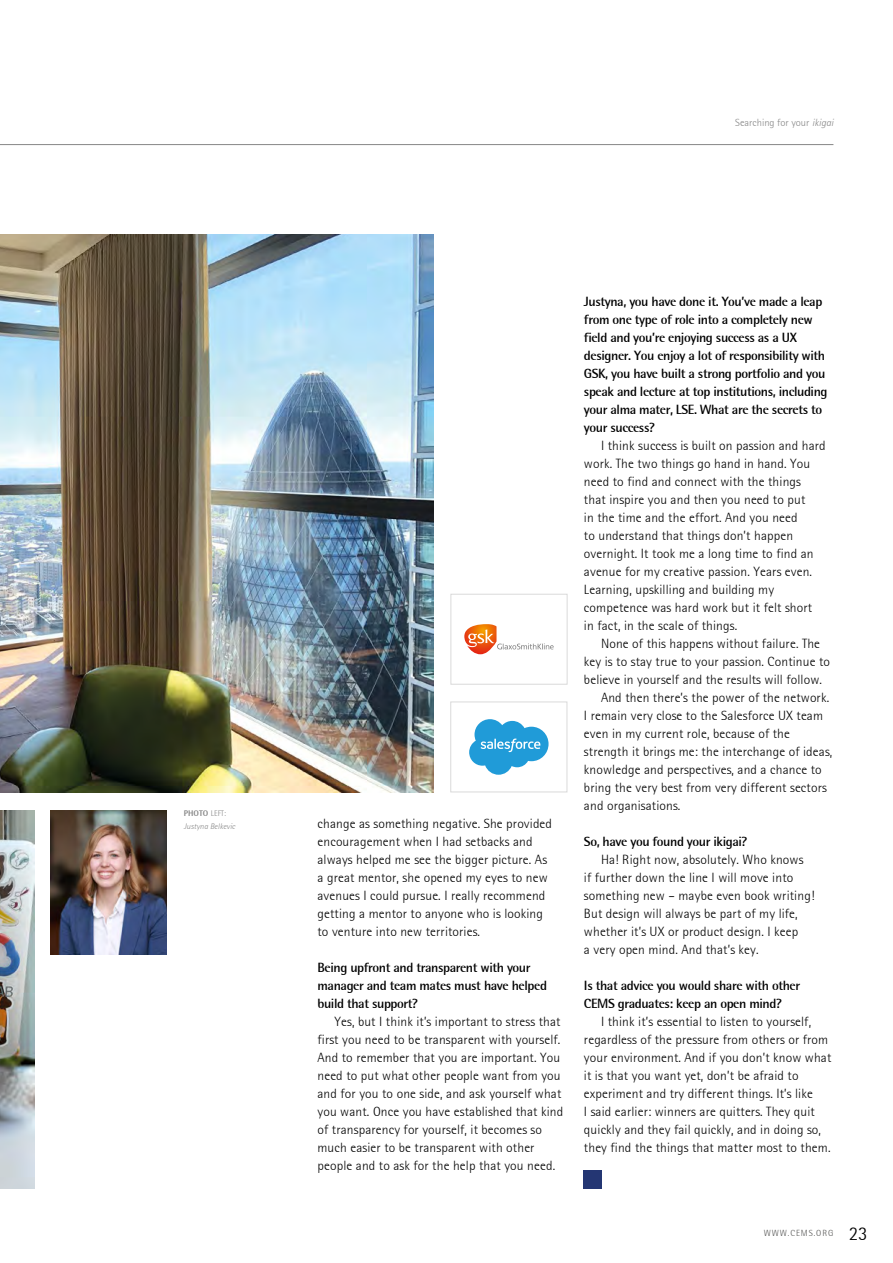
<style>
.page{position:relative;width:893px;height:1263px;background:#fff}
.page>*{position:absolute;margin:0;border:0;box-sizing:border-box;transform-origin:0 0}
.t1{font:300 13.5px/18px "Rotis Semi Sans";letter-spacing:.01em;color:#000}
.t2{font:700 13.5px/18px "Rotis Semi Sans";letter-spacing:-.03em;color:#000}
.t3{font:300 10.5px "Rotis Semi Sans";color:#878787}
.t4{font:300 9px "Rotis Semi Sans";letter-spacing:.1em;color:#575756}
.t5{font:italic 300 8.25px/12.6px "Rotis Semi Sans";color:#878787}
.s1{font-weight:800;font-style:normal}
.s2{font-style:normal}
.s3{font-style:italic}
.s4{font-size:19.5px;color:#000}
</style>
<div class="page">
<hr style="left:0;top:144px;width:833px;height:1px;background:#878787">
<img style="left:0;top:234px;width:434px;height:558px">
<img style="left:0;top:810px;width:34px;height:379px">
<div style="left:584px;top:1171px;width:18px;height:18px;background:#243673"></div>
<svg style="left:469px;top:719px;width:80px;height:56px"></svg>
<div style="left:451px;top:702px;width:116px;height:90px;border:1px solid #dadada"></div>
<img style="left:51px;top:810px;width:116px;height:144px">
<svg style="left:464px;top:624px;width:90px;height:30px"></svg>
<div style="left:451px;top:594px;width:116px;height:90px;border:1px solid #dadada"></div>
<p class="t5" style="left:184px;top:807px;width:53px"><span class="s1">PHOTO</span> <span class="s2">LEFT:<br></span>Justyna Belkevic</p>
<p class="t3" style="left:735px;top:116px;width:100px">Searching for your <span class="s3">ikigai</span></p>
<p class="t1" style="left:317px;top:814px;width:236px">change as something negative. She provided encouragement when I had setbacks and always helped me see the bigger picture. As a great mentor, she opened my eyes to new avenues I could pursue. I really recommend getting a mentor to anyone who is looking to venture into new territories.</p>
<p class="t2" style="left:317px;top:958px;width:231px">Being upfront and transparent with your manager and team mates must have helped build that support?</p>
<p class="t1" style="left:317px;top:1012px;width:247px;text-indent:17px">Yes, but I think it’s important to stress that first you need to be transparent with yourself.<br>And to remember that you are important. You need to put what other people want from you and for you to one side, and ask yourself what you want. Once you have established that kind of transparency for yourself, it becomes so much easier to be transparent with other people and to ask for the help that you need.</p>
<p class="t2" style="left:584px;top:292px;width:245px">Justyna, you have done it. You’ve made a leap from one type of role into a completely new field and you’re enjoying success as a UX designer. You enjoy a lot of responsibility with GSK, you have built a strong portfolio and you speak and lecture at top institutions, including your alma mater, LSE. What are the secrets to your success?</p>
<p class="t1" style="left:584px;top:436px;width:243px;text-indent:17px">I think success is built on passion and hard work. The two things go hand in hand. You need to find and connect with the things that inspire you and then you need to put<br>in the time and the effort. And you need<br>to understand that things don’t happen overnight. It took me a long time to find an avenue for my creative passion. Years even.<br>Learning, upskilling and building my competence was hard work but it felt short<br>in fact, in the scale of things.</p>
<p class="t1" style="left:601px;top:634px;width:221px">None of this happens without failure. The</p>
<p class="t1" style="left:584px;top:652px;width:248px">key is to stay true to your passion. Continue to</p>
<p class="t1" style="left:584px;top:670px;width:240px">believe in yourself and the results will follow.</p>
<p class="t1" style="left:601px;top:688px;width:230px">And then there’s the power of the network.</p>
<p class="t1" style="left:584px;top:706px;width:241px">I remain very close to the Salesforce UX team</p>
<p class="t1" style="left:584px;top:724px;width:207px">even in my current role, because of the</p>
<p class="t1" style="left:584px;top:742px;width:250px">strength it brings me: the interchange of ideas,</p>
<p class="t1" style="left:584px;top:760px;width:239px">knowledge and perspectives, and a chance to</p>
<p class="t1" style="left:584px;top:778px;width:244px">bring the very best from very different sectors</p>
<p class="t1" style="left:584px;top:796px;width:98px">and organisations.</p>
<p class="t2" style="left:584px;top:832px;width:165px">So, have you found your ikigai?</p>
<p class="t1" style="left:584px;top:850px;width:232px;text-indent:17px">Ha! Right now, absolutely. Who knows<br>if further down the line I will move into something new – maybe even book writing!<br>But design will always be part of my life, whether it’s UX or product design. I keep<br>a very open mind. And that’s key.</p>
<p class="t2" style="left:584px;top:976px;width:218px">Is that advice you would share with other<br>CEMS graduates: keep an open mind?</p>
<p class="t1" style="left:584px;top:1012px;width:249px;text-indent:17px">I think it’s essential to listen to yourself, regardless of the pressure from others or from your environment. And if you don’t know what it is that you want yet, don’t be afraid to experiment and try different things. It’s like<br>I said earlier: winners are quitters. They quit quickly and they fail quickly, and in doing so, they find the things that matter most to them.</p>
<p class="t4" style="left:764px;top:1228px;width:105px">WWW.CEMS.ORG <span class="s4">23</span></p>
</div>
